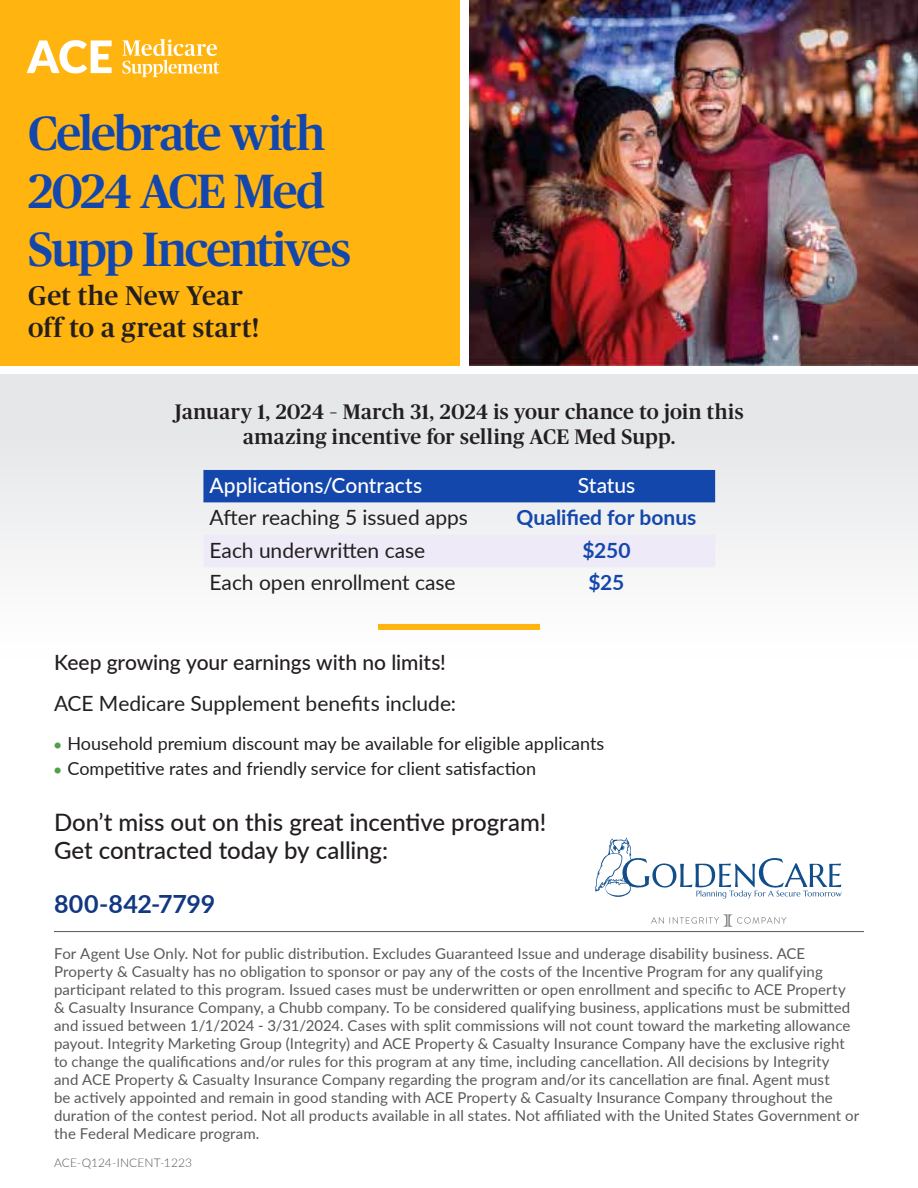
<style>
.page{position:relative;width:918px;height:1188px;background:#fff}
.page>*{position:absolute;margin:0;border:0;box-sizing:border-box;transform-origin:0 0}
.t1{font:500 48px/57.6px "Publico Headline";letter-spacing:-.04em;color:#1447ac}
.t2{font:500 27px/32.4px "Publico Headline";letter-spacing:.01em;color:#231f20}
.t3{font:700 25.05px "Lato";letter-spacing:-.005em;color:#113880}
.t4{font:500 24px/28.5px "Lato";letter-spacing:-.005em;color:#231f20}
.t5{font:21px "Lato";color:#231f20}
.t6{font:500 21px/25.2px "Publico Headline";letter-spacing:.015em;color:#231f20;text-align:center}
.t7{font:500 21px "Lato";letter-spacing:-.005em;color:#231f20}
.t8{font:500 21px "Lato";color:#fff}
.t9{font:700 21px "Lato";color:#1447ac}
.t10{font:18px "Lato";color:#231f20}
.t11{font:15px/18px "Lato";letter-spacing:.005em;color:#57585a}
.t12{font:300 12px "Lato";letter-spacing:.01em;color:#57585a}
.s1{font-family:"Monaco";font-size:12px;color:#4fa046}
</style>
<div class="page">
<div style="left:0;top:374px;width:918px;height:284px;background:linear-gradient(to bottom,#e1e3e5,#fefefe)"></div>
<div style="left:378px;top:624px;width:162px;height:6px;background:#ffb40f"></div>
<div style="left:0;top:0;width:459px;height:365px;background:#ffb40f"></div>
<div style="left:203px;top:470px;width:512px;height:32px;background:#1447ac"></div>
<div style="left:203px;top:535px;width:512px;height:32px;background:#eeeaf7"></div>
<svg style="left:27px;top:40px;width:85px;height:33px"></svg>
<svg style="left:122px;top:39px;width:97px;height:38px"></svg>
<hr style="left:54px;top:931px;width:810px;height:1px;background:#57585a">
<svg style="left:595px;top:838px;width:247px;height:61px"></svg>
<svg style="left:651px;top:914px;width:136px;height:13px"></svg>
<img style="left:469px;top:0;width:449px;height:365px">
<h1 class="t1" style="left:28px;top:102px;width:324px">Celebrate with<br>2024 ACE Med<br>Supp Incentives</h1>
<h2 class="t2" style="left:28px;top:278px;width:233px">Get the New Year off to a great start!</h2>
<h3 class="t6" style="left:175px;top:397px;width:570px">January 1, 2024 – March 31, 2024 is your chance to join this amazing incentive for selling ACE Med Supp.</h3>
<h3 class="t8" style="left:209px;top:470px;width:214px">Applications/Contracts</h3>
<h3 class="t8" style="left:578px;top:470px;width:59px">Status</h3>
<h3 class="t5" style="left:209px;top:503px;width:260px">After reaching 5 issued apps</h3>
<h3 class="t9" style="left:517px;top:502px;width:181px">Qualified for bonus</h3>
<h3 class="t5" style="left:209px;top:535px;width:217px">Each underwritten case</h3>
<h3 class="t9" style="left:582px;top:535px;width:50px">$250</h3>
<h3 class="t5" style="left:209px;top:567px;width:248px">Each open enrollment case</h3>
<h3 class="t9" style="left:589px;top:567px;width:37px">$25</h3>
<h3 class="t7" style="left:54px;top:648px;width:394px">Keep growing your earnings with no limits!</h3>
<h3 class="t5" style="left:54px;top:688px;width:404px">ACE Medicare Supplement benefits include:</h3>
<p class="t10" style="left:54px;top:731px;width:552px"><span class="s1">•</span> Household premium discount may be available for eligible applicants</p>
<p class="t10" style="left:54px;top:756px;width:484px"><span class="s1">•</span> Competitive rates and friendly service for client satisfaction</p>
<h3 class="t4" style="left:54px;top:807px;width:494px">Don’t miss out on this great incentive program!<br>Get contracted today by calling:</h3>
<h3 class="t3" style="left:54px;top:886px;width:163px">800-842-7799</h3>
<p class="t11" style="left:54px;top:944px;width:807px">For Agent Use Only. Not for public distribution. Excludes Guaranteed Issue and underage disability business. ACE Property &amp; Casualty has no obligation to sponsor or pay any of the costs of the Incentive Program for any qualifying participant related to this program. Issued cases must be underwritten or open enrollment and specific to ACE Property &amp; Casualty Insurance Company, a Chubb company. To be considered qualifying business, applications must be submitted and issued between 1/1/2024 - 3/31/2024. Cases with split commissions will not count toward the marketing allowance payout. Integrity Marketing Group (Integrity) and ACE Property &amp; Casualty Insurance Company have the exclusive right to change the qualifications and/or rules for this program at any time, including cancellation. All decisions by Integrity<br>and ACE Property &amp; Casualty Insurance Company regarding the program and/or its cancellation are final. Agent must<br>be actively appointed and remain in good standing with ACE Property &amp; Casualty Insurance Company throughout the duration of the contest period. Not all products available in all states. Not affiliated with the United States Government or the Federal Medicare program.</p>
<p class="t12" style="left:54px;top:1154px;width:140px">ACE-Q124-INCENT-1223</p>
</div>
